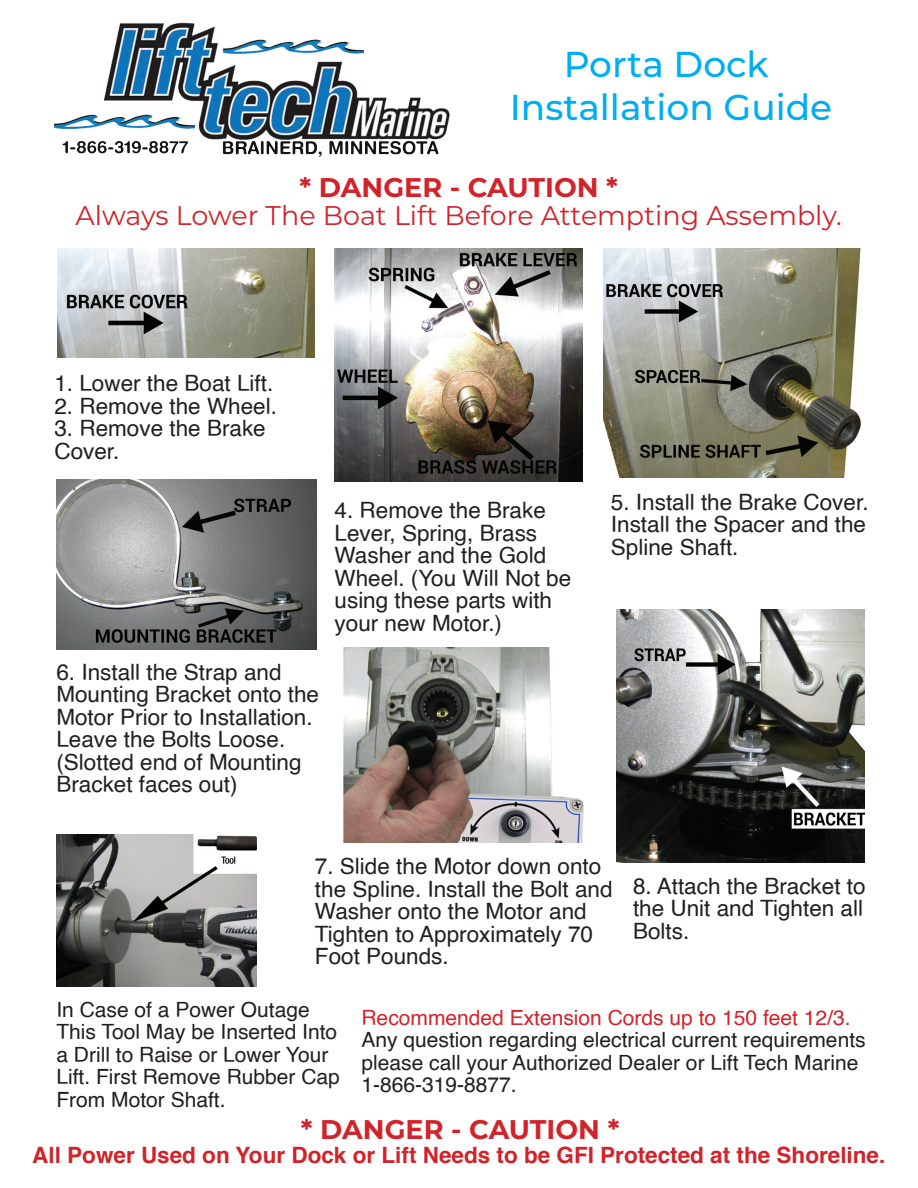
<style>
.page{position:relative;width:918px;height:1188px;background:#fff}
.page>*{position:absolute;margin:0;border:0;box-sizing:border-box;transform-origin:0 0}
.t1{font:500 36px "Montserrat";color:#00aeef}
.t2{font:27px "Montserrat";color:#d1232a}
.t3{font:700 27px "Montserrat";color:#d1232a}
.t4{font:22.5px/22.5px "Helvetica";color:#231f20}
.t5{font:700 22.5px "Helvetica";color:#d1232a}
.t6{font:21px/22.5px "Helvetica";color:#231f20}
.t7{font:21px "Helvetica";color:#d1232a}
</style>
<div class="page">
<img style="left:335px;top:248px;width:247px;height:234px">
<img style="left:616px;top:610px;width:248px;height:252px">
<img style="left:343px;top:648px;width:240px;height:194px">
<img style="left:56px;top:835px;width:201px;height:151px">
<img style="left:56px;top:479px;width:260px;height:170px">
<img style="left:57px;top:248px;width:258px;height:109px">
<img style="left:603px;top:248px;width:258px;height:229px">
<img style="left:54px;top:22px;width:396px;height:135px">
<p class="t1" style="left:564px;top:39px;width:206px">Porta Dock</p>
<p class="t1" style="left:510px;top:83px;width:324px">Installation Guide</p>
<p class="t3" style="left:300px;top:168px;width:320px">* DANGER - CAUTION *</p>
<p class="t2" style="left:76px;top:197px;width:768px">Always Lower The Boat Lift Before Attempting Assembly.</p>
<p class="t4" style="left:54px;top:373px;width:220px">1. Lower the Boat Lift.</p>
<p class="t4" style="left:54px;top:395px;width:224px">2. Remove the Wheel.</p>
<p class="t4" style="left:54px;top:418px;width:213px">3. Remove the Brake<br>Cover.</p>
<p class="t4" style="left:56px;top:661px;width:264px">6. Install the Strap and<br>Mounting Bracket onto the<br>Motor Prior to Installation.<br>Leave the Bolts Loose. (Slotted end of Mounting<br>Bracket faces out)</p>
<p class="t4" style="left:335px;top:500px;width:238px">4. Remove the Brake<br>Lever, Spring, Brass<br>Washer and the Gold<br>Wheel. (You Will Not be using these parts with your new Motor.)</p>
<p class="t4" style="left:611px;top:491px;width:259px;text-align:justify">5. Install the Brake Cover.<br>Install the Spacer and the Spline Shaft.</p>
<p class="t4" style="left:315px;top:856px;width:299px">7. Slide the Motor down onto the Spline. Install the Bolt and<br>Washer onto the Motor and<br>Tighten to Approximately 70<br>Foot Pounds.</p>
<p class="t4" style="left:633px;top:875px;width:234px;text-align:justify">8. Attach the Bracket to the Unit and Tighten all Bolts.</p>
<p class="t6" style="left:56px;top:999px;width:285px">In Case of a Power Outage<br>This Tool May be Inserted Into a Drill to Raise or Lower Your<br>Lift. First Remove Rubber Cap<br>From Motor Shaft.</p>
<p class="t7" style="left:362px;top:1001px;width:491px">Recommended Extension Cords up to 150 feet 12/3.</p>
<p class="t6" style="left:362px;top:1029px;width:506px">Any question regarding electrical current requirements please call your Authorized Dealer or Lift Tech Marine<br>1-866-319-8877.</p>
<p class="t3" style="left:301px;top:1110px;width:320px">* DANGER - CAUTION *</p>
<p class="t5" style="left:32px;top:1137px;width:855px">All Power Used on Your Dock or Lift Needs to be GFI Protected at the Shoreline.</p>
</div>
